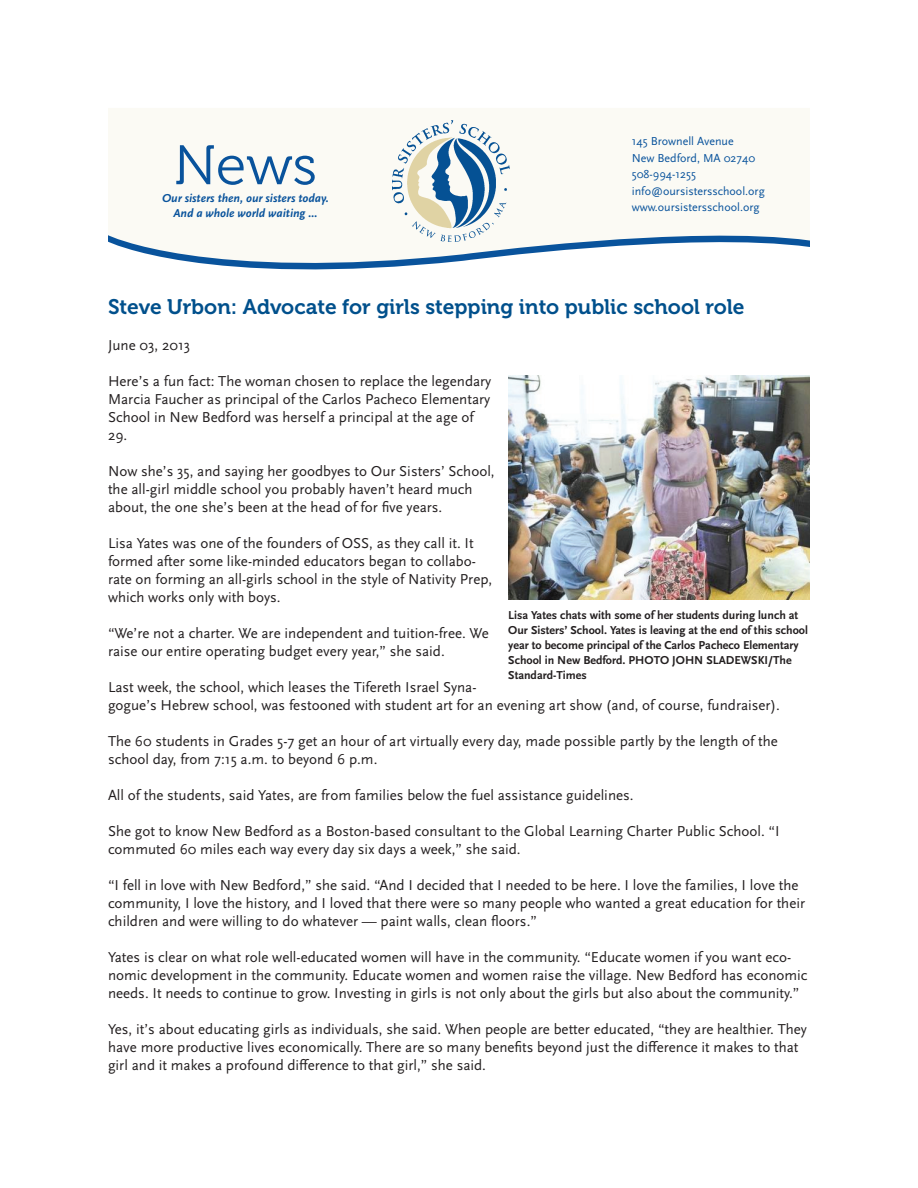
<style>
.page{position:relative;width:918px;height:1188px;background:#fff}
.page>*{position:absolute;margin:0;border:0;box-sizing:border-box;transform-origin:0 0}
.t1{font:55.5px "Museo 300";color:#09539c}
.t2{font:21px "Museo 700";color:#01508c}
.t3{font:15px/18px "Scala Sans OT";color:#231f20}
.t4{font:700 12px/15px "Scala Sans OT";color:#231f20}
.t5{font:12px/16.5px "Scala Sans OT";color:#09539c}
.t6{font:italic 700 12px/15px "Scala Sans OT";color:#09539c;text-align:center}
</style>
<div class="page">
<svg style="left:108px;top:108px;width:702px;height:162px;fill:#fbfaf4"></svg>
<div style="left:388px;top:118px;width:127px;height:128px;background:#fbfaf4"></div>
<img style="left:393px;top:121px;width:117px;height:121px">
<img style="left:508px;top:375px;width:302px;height:224px">
<h1 class="t1" style="left:174px;top:135px;width:145px">News</h1>
<p class="t6" style="left:162px;top:191px;width:168px">Our sisters then, our sisters today.<br>And a whole world waiting ...</p>
<p class="t5" style="left:632px;top:133px;width:134px">145 Brownell Avenue<br>New Bedford, MA 02740<br>508-994-1255 info@oursistersschool.org www.oursistersschool.org</p>
<h2 class="t2" style="left:108px;top:295px;width:638px">Steve Urbon: Advocate for girls stepping into public school role</h2>
<p class="t3" style="left:108px;top:336px;width:84px">June 03, 2013</p>
<p class="t3" style="left:108px;top:372px;width:385px">Here’s a fun fact: The woman chosen to replace the legendary Marcia Faucher as principal of the Carlos Pacheco Elementary School in New Bedford was herself a principal at the age of 29.</p>
<p class="t3" style="left:108px;top:462px;width:388px">Now she’s 35, and saying her goodbyes to Our Sisters’ School, the all-girl middle school you probably haven’t heard much about, the one she’s been at the head of for five years.</p>
<p class="t3" style="left:108px;top:534px;width:386px">Lisa Yates was one of the founders of OSS, as they call it. It formed after some like-minded educators began to collabo&shy;rate on forming an all-girls school in the style of Nativity Prep, which works only with boys.</p>
<p class="t3" style="left:108px;top:624px;width:382px">“We’re not a charter. We are independent and tuition-free. We raise our entire operating budget every year,” she said.</p>
<p class="t3" style="left:108px;top:678px;width:673px">Last week, the school, which leases the Tifereth Israel Syna-<br>gogue’s Hebrew school, was festooned with student art for an evening art show (and, of course, fundraiser).</p>
<p class="t3" style="left:108px;top:732px;width:671px">The 60 students in Grades 5-7 get an hour of art virtually every day, made possible partly by the length of the school day, from 7:15 a.m. to beyond 6 p.m.</p>
<p class="t3" style="left:108px;top:786px;width:527px">All of the students, said Yates, are from families below the fuel assistance guidelines.</p>
<p class="t3" style="left:108px;top:822px;width:673px">She got to know New Bedford as a Boston-based consultant to the Global Learning Charter Public School. “I commuted 60 miles each way every day six days a week,” she said.</p>
<p class="t3" style="left:108px;top:876px;width:699px">“I fell in love with New Bedford,” she said. “And I decided that I needed to be here. I love the families, I love the community, I love the history, and I loved that there were so many people who wanted a great education for their children and were willing to do whatever — paint walls, clean floors.”</p>
<p class="t3" style="left:108px;top:948px;width:701px">Yates is clear on what role well-educated women will have in the community. “Educate women if you want eco&shy;nomic development in the community. Educate women and women raise the village. New Bedford has economic needs. It needs to continue to grow. Investing in girls is not only about the girls but also about the community.”</p>
<p class="t3" style="left:108px;top:1020px;width:700px">Yes, it’s about educating girls as individuals, she said. When people are better educated, “they are healthier. They have more productive lives economically. There are so many benefits beyond just the difference it makes to that girl and it makes a profound difference to that girl,” she said.</p>
<p class="t4" style="left:508px;top:608px;width:301px">Lisa Yates chats with some of her students during lunch at Our Sisters’ School. Yates is leaving at the end of this school year to become principal of the Carlos Pacheco Elementary School in New Bedford. PHOTO JOHN SLADEWSKI/The Standard-Times</p>
</div>
